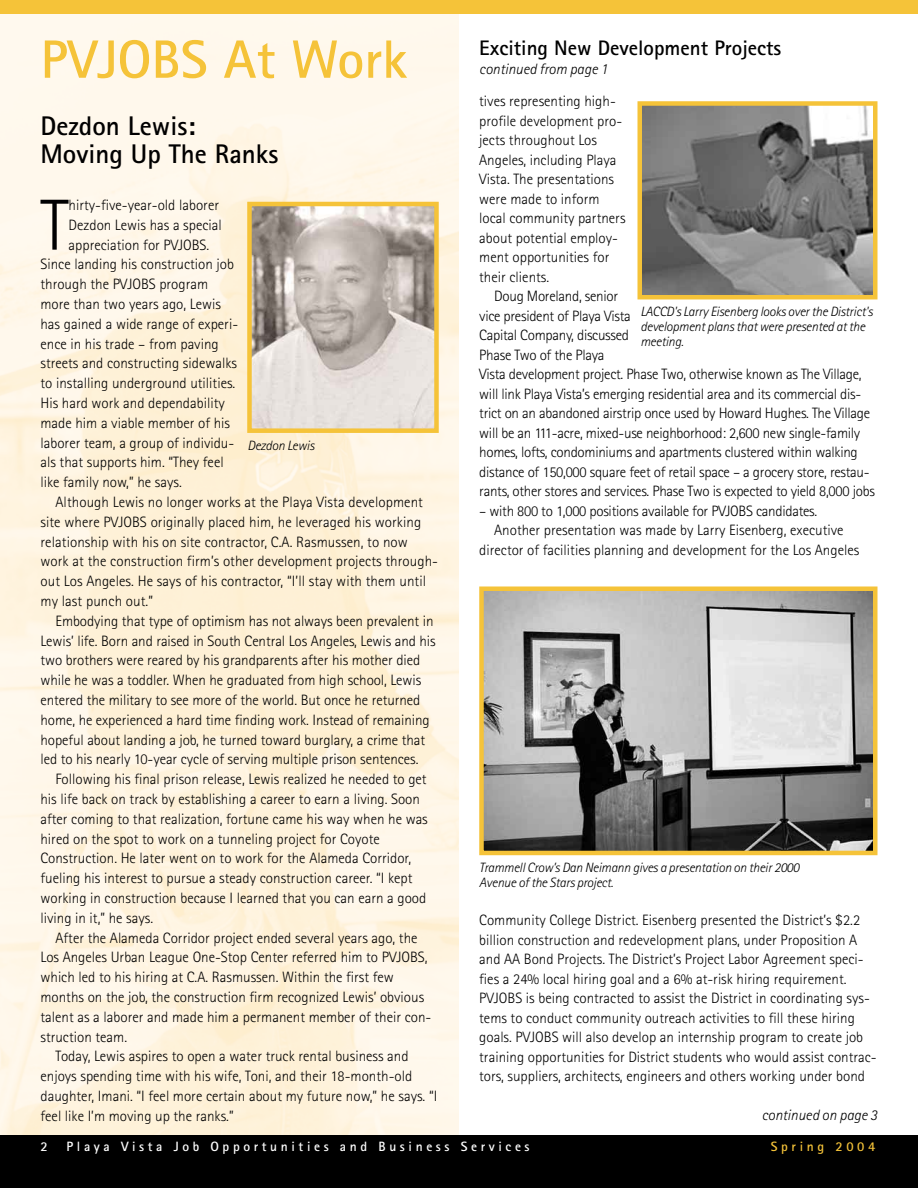
<style>
.page{position:relative;width:918px;height:1188px;background:#fff}
.page>*{position:absolute;margin:0;border:0;box-sizing:border-box;transform-origin:0 0}
.t1{font:300 72.3px "Rotis Sans Serif";color:#000}
.t2{font:700 54px "Rotis Sans Serif";color:#f5c339}
.t3{font:700 27px/28.5px "Rotis Sans Serif";color:#000}
.t4{font:700 21px "Rotis Sans Serif";color:#000}
.t5{font:300 15px/19.5px "Rotis Sans Serif";color:#000}
.t6{font:300 15px/19.5px "Rotis Sans Serif";letter-spacing:-.02em;color:#000}
.t7{font:italic 300 15px "Rotis Sans Serif";color:#000}
.t8{font:italic 300 13.5px/15px "Rotis Sans Serif";letter-spacing:-.015em;color:#000}
.t9{font:700 13.5px "Rotis Sans Serif";letter-spacing:.27em;color:#fff}
.t10{font:700 13.5px "Rotis Sans Serif";letter-spacing:.27em;color:#f5c339}
</style>
<div class="page">
<div style="left:0;top:1135px;width:918px;height:53px;background:#000"></div>
<img style="left:252px;top:207px;width:182px;height:221px">
<div style="left:247px;top:202px;width:192px;height:231px;border:4px solid #f5c339"></div>
<div style="left:0;top:0;width:918px;height:14px;background:#f5c339"></div>
<img style="left:484px;top:591px;width:389px;height:259px">
<div style="left:479px;top:586px;width:399px;height:269px;border:4px solid #f5c339"></div>
<img style="left:643px;top:106px;width:230px;height:188px">
<div style="left:638px;top:101px;width:240px;height:198px;border:4px solid #f5c339"></div>
<h2 class="t2" style="left:40px;top:40px;width:368px">PVJOBS At Work</h2>
<h3 class="t3" style="left:40px;top:114px;width:239px">Dezdon Lewis:<br>Moving Up The Ranks</h3>
<h1 class="t1" style="left:40px;top:200px;width:30px">T</h1>
<p class="t5" style="left:69px;top:197px;width:152px">hirty-five-year-old laborer</p>
<p class="t5" style="left:69px;top:217px;width:155px">Dezdon Lewis has a special</p>
<p class="t5" style="left:69px;top:236px;width:142px">appreciation for PVJOBS.</p>
<p class="t5" style="left:40px;top:256px;width:195px">Since landing his construction job</p>
<p class="t5" style="left:40px;top:276px;width:169px">through the PVJOBS program</p>
<p class="t5" style="left:40px;top:296px;width:182px">more than two years ago, Lewis</p>
<p class="t5" style="left:40px;top:316px;width:199px">has gained a wide range of experi-</p>
<p class="t5" style="left:40px;top:335px;width:180px">ence in his trade – from paving</p>
<p class="t5" style="left:40px;top:355px;width:198px">streets and constructing sidewalks</p>
<p class="t5" style="left:40px;top:375px;width:196px">to installing underground utilities.</p>
<p class="t5" style="left:40px;top:395px;width:186px">His hard work and dependability</p>
<p class="t5" style="left:40px;top:415px;width:191px">made him a viable member of his</p>
<p class="t5" style="left:40px;top:434px;width:195px">laborer team, a group of individu-</p>
<p class="t5" style="left:40px;top:454px;width:185px">als that supports him. “They feel</p>
<p class="t5" style="left:40px;top:474px;width:143px">like family now,” he says.</p>
<p class="t5" style="left:56px;top:494px;width:369px">Although Lewis no longer works at the Playa Vista development</p>
<p class="t5" style="left:40px;top:514px;width:382px">site where PVJOBS originally placed him, he leveraged his working</p>
<p class="t5" style="left:40px;top:533px;width:369px">relationship with his on site contractor, C.A. Rasmussen, to now</p>
<p class="t5" style="left:40px;top:553px;width:399px">work at the construction firm’s other development projects through-</p>
<p class="t5" style="left:40px;top:573px;width:387px">out Los Angeles. He says of his contractor, “I’ll stay with them until</p>
<p class="t5" style="left:40px;top:593px;width:114px">my last punch out.”</p>
<p class="t5" style="left:56px;top:613px;width:380px">Embodying that type of optimism has not always been prevalent in</p>
<p class="t5" style="left:40px;top:632px;width:397px">Lewis’ life. Born and raised in South Central Los Angeles, Lewis and his</p>
<p class="t5" style="left:40px;top:652px;width:381px">two brothers were reared by his grandparents after his mother died</p>
<p class="t5" style="left:40px;top:672px;width:382px">while he was a toddler. When he graduated from high school, Lewis</p>
<p class="t5" style="left:40px;top:692px;width:381px">entered the military to see more of the world. But once he returned</p>
<p class="t5" style="left:40px;top:712px;width:391px">home, he experienced a hard time finding work. Instead of remaining</p>
<p class="t5" style="left:40px;top:731px;width:386px">hopeful about landing a job, he turned toward burglary, a crime that</p>
<p class="t5" style="left:40px;top:751px;width:379px">led to his nearly 10-year cycle of serving multiple prison sentences.</p>
<p class="t5" style="left:56px;top:771px;width:373px">Following his final prison release, Lewis realized he needed to get</p>
<p class="t5" style="left:40px;top:791px;width:381px">his life back on track by establishing a career to earn a living. Soon</p>
<p class="t5" style="left:40px;top:811px;width:389px">after coming to that realization, fortune came his way when he was</p>
<p class="t5" style="left:40px;top:830px;width:341px">hired on the spot to work on a tunneling project for Coyote</p>
<p class="t5" style="left:40px;top:850px;width:372px">Construction. He later went on to work for the Alameda Corridor,</p>
<p class="t5" style="left:40px;top:870px;width:374px">fueling his interest to pursue a steady construction career. “I kept</p>
<p class="t5" style="left:40px;top:890px;width:387px">working in construction because I learned that you can earn a good</p>
<p class="t5" style="left:40px;top:910px;width:114px">living in it,” he says.</p>
<p class="t5" style="left:56px;top:929px;width:364px">After the Alameda Corridor project ended several years ago, the</p>
<p class="t5" style="left:40px;top:949px;width:389px">Los Angeles Urban League One-Stop Center referred him to PVJOBS,</p>
<p class="t5" style="left:40px;top:969px;width:355px">which led to his hiring at C.A. Rasmussen. Within the first few</p>
<p class="t5" style="left:40px;top:989px;width:385px">months on the job, the construction firm recognized Lewis’ obvious</p>
<p class="t5" style="left:40px;top:1009px;width:392px">talent as a laborer and made him a permanent member of their con-</p>
<p class="t5" style="left:40px;top:1028px;width:88px">struction team.</p>
<p class="t5" style="left:56px;top:1048px;width:355px">Today, Lewis aspires to open a water truck rental business and</p>
<p class="t5" style="left:40px;top:1068px;width:373px">enjoys spending time with his wife, Toni, and their 18-month-old</p>
<p class="t5" style="left:40px;top:1088px;width:398px">daughter, Imani. “I feel more certain about my future now,” he says. “I</p>
<p class="t5" style="left:40px;top:1108px;width:195px">feel like I’m moving up the ranks.”</p>
<p class="t8" style="left:247px;top:440px;width:68px">Dezdon Lewis</p>
<h3 class="t4" style="left:479px;top:40px;width:304px">Exciting New Development Projects</h3>
<p class="t7" style="left:479px;top:64px;width:130px">continued from page 1</p>
<p class="t5" style="left:479px;top:93px;width:148px">tives representing high&shy;profile development pro&shy;jects throughout Los<br>Angeles, including Playa<br>Vista. The presentations were made to inform local community partners about potential employ&shy;ment opportunities for their clients.</p>
<p class="t6" style="left:479px;top:288px;width:397px;text-indent:15px">Doug Moreland, senior<br>vice president of Playa Vista<br>Capital Company, discussed<br>Phase Two of the Playa<br>Vista development project. Phase Two, otherwise known as The Village, will link Playa Vista’s emerging residential area and its commercial dis&shy;trict on an abandoned airstrip once used by Howard Hughes. The Village will be an 111-acre, mixed-use neighborhood: 2,600 new single-family homes, lofts, condominiums and apartments clustered within walking distance of 150,000 square feet of retail space – a grocery store, restau&shy;rants, other stores and services. Phase Two is expected to yield 8,000 jobs</p>
<p class="t6" style="left:479px;top:503px;width:340px">– with 800 to 1,000 positions available for PVJOBS candidates.</p>
<p class="t5" style="left:494px;top:522px;width:351px">Another presentation was made by Larry Eisenberg, executive</p>
<p class="t5" style="left:479px;top:542px;width:382px">director of facilities planning and development for the Los Angeles</p>
<p class="t8" style="left:640px;top:305px;width:234px">LACCD's Larry Eisenberg looks over the District's development plans that were presented at the meeting.</p>
<p class="t8" style="left:479px;top:861px;width:322px">Trammell Crow’s Dan Neimann gives a presentation on their 2000<br>Avenue of the Stars project.</p>
<p class="t5" style="left:479px;top:912px;width:399px">Community College District. Eisenberg presented the District’s $2.2 billion construction and redevelopment plans, under Proposition A and AA Bond Projects. The District’s Project Labor Agreement speci&shy;fies a 24% local hiring goal and a 6% at-risk hiring requirement.<br>PVJOBS is being contracted to assist the District in coordinating sys&shy;tems to conduct community outreach activities to fill these hiring goals. PVJOBS will also develop an internship program to create job training opportunities for District students who would assist contrac&shy;tors, suppliers, architects, engineers and others working under bond</p>
<p class="t7" style="left:762px;top:1110px;width:117px">continued on page 3</p>
<p class="t9" style="left:40px;top:1141px;width:9px">2</p>
<p class="t9" style="left:67px;top:1141px;width:465px">Playa Vista Job Opportunities and Business Services</p>
<p class="t10" style="left:771px;top:1141px;width:106px">Spring 2004</p>
</div>
